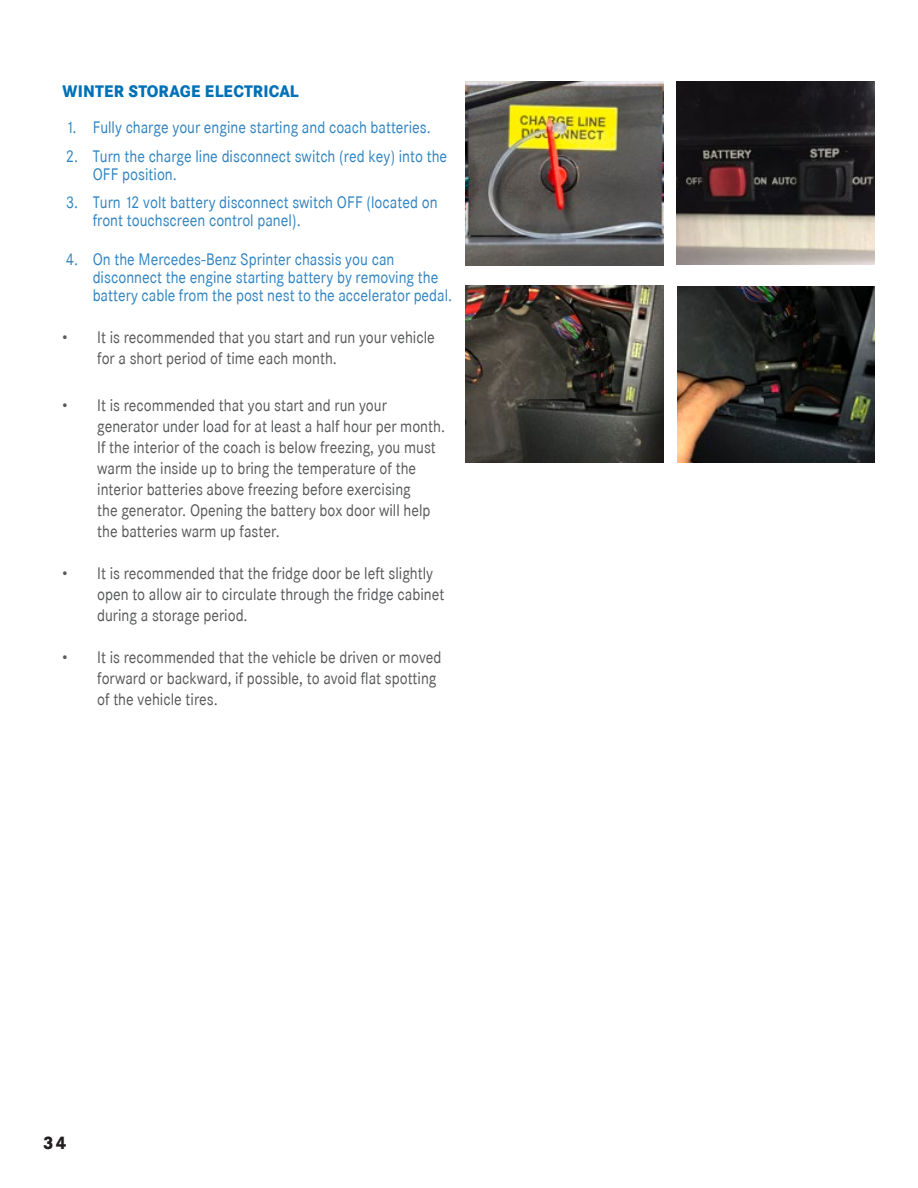
<style>
.page{position:relative;width:918px;height:1188px;background:#fff}
.page>*{position:absolute;margin:0;border:0;box-sizing:border-box;transform-origin:0 0}
.t1{font:800 18px "Corporate SBQ";color:#231f20;scale:.9 1}
.Indented_H2{font:16.5px/21px "Corporate SBQ";color:#57585a;scale:.9 1}
.Indented_Body{font:16.5px/18px "Corporate SBQ";color:#2f83c1;scale:.9 1}
.Indented_Body-2{font:800 16.5px "Corporate SBQ";letter-spacing:.01em;color:#0071b5;scale:.9 1}
</style>
<div class="page">
<img style="left:466px;top:81px;width:198px;height:185px">
<img style="left:677px;top:81px;width:198px;height:184px">
<img style="left:677px;top:286px;width:198px;height:176px">
<img style="left:466px;top:285px;width:198px;height:177px">
<p class="Indented_Body-2" style="left:63px;top:81px;width:264px">WINTER STORAGE ELECTRICAL</p>
<p class="Indented_Body" style="left:66px;top:119px;width:407px">1. Fully charge your engine starting and coach batteries.</p>
<p class="Indented_Body" style="left:93px;top:147px;width:395px;text-indent:-27px">2. Turn the charge line disconnect switch (red key) into the<br>OFF position.</p>
<p class="Indented_Body" style="left:93px;top:194px;width:385px;text-indent:-27px">3. Turn 12 volt battery disconnect switch OFF (located on front touchscreen control panel).</p>
<p class="Indented_Body" style="left:93px;top:251px;width:401px;text-indent:-27px">4. On the Mercedes-Benz Sprinter chassis you can disconnect the engine starting battery by removing the battery cable from the post nest to the accelerator pedal.</p>
<p class="Indented_H2" style="left:97px;top:327px;width:377px;text-indent:-35px">• It is recommended that you start and run your vehicle for a short period of time each month.</p>
<p class="Indented_H2" style="left:97px;top:395px;width:388px;text-indent:-35px">• It is recommended that you start and run your generator under load for at least a half hour per month.</p>
<p class="Indented_H2" style="left:97px;top:437px;width:378px">If the interior of the coach is below freezing, you must</p>
<p class="Indented_H2" style="left:97px;top:458px;width:356px">warm the inside up to bring the temperature of the</p>
<p class="Indented_H2" style="left:97px;top:479px;width:350px">interior batteries above freezing before exercising</p>
<p class="Indented_H2" style="left:97px;top:500px;width:372px">the generator. Opening the battery box door will help</p>
<p class="Indented_H2" style="left:97px;top:521px;width:204px">the batteries warm up faster.</p>
<p class="Indented_H2" style="left:97px;top:563px;width:387px;text-indent:-35px">• It is recommended that the fridge door be left slightly open to allow air to circulate through the fridge cabinet during a storage period.</p>
<p class="Indented_H2" style="left:97px;top:647px;width:384px;text-indent:-35px">• It is recommended that the vehicle be driven or moved forward or backward, if possible, to avoid flat spotting of the vehicle tires.</p>
<p class="t1" style="left:43px;top:1131px;width:27px">34</p>
</div>
